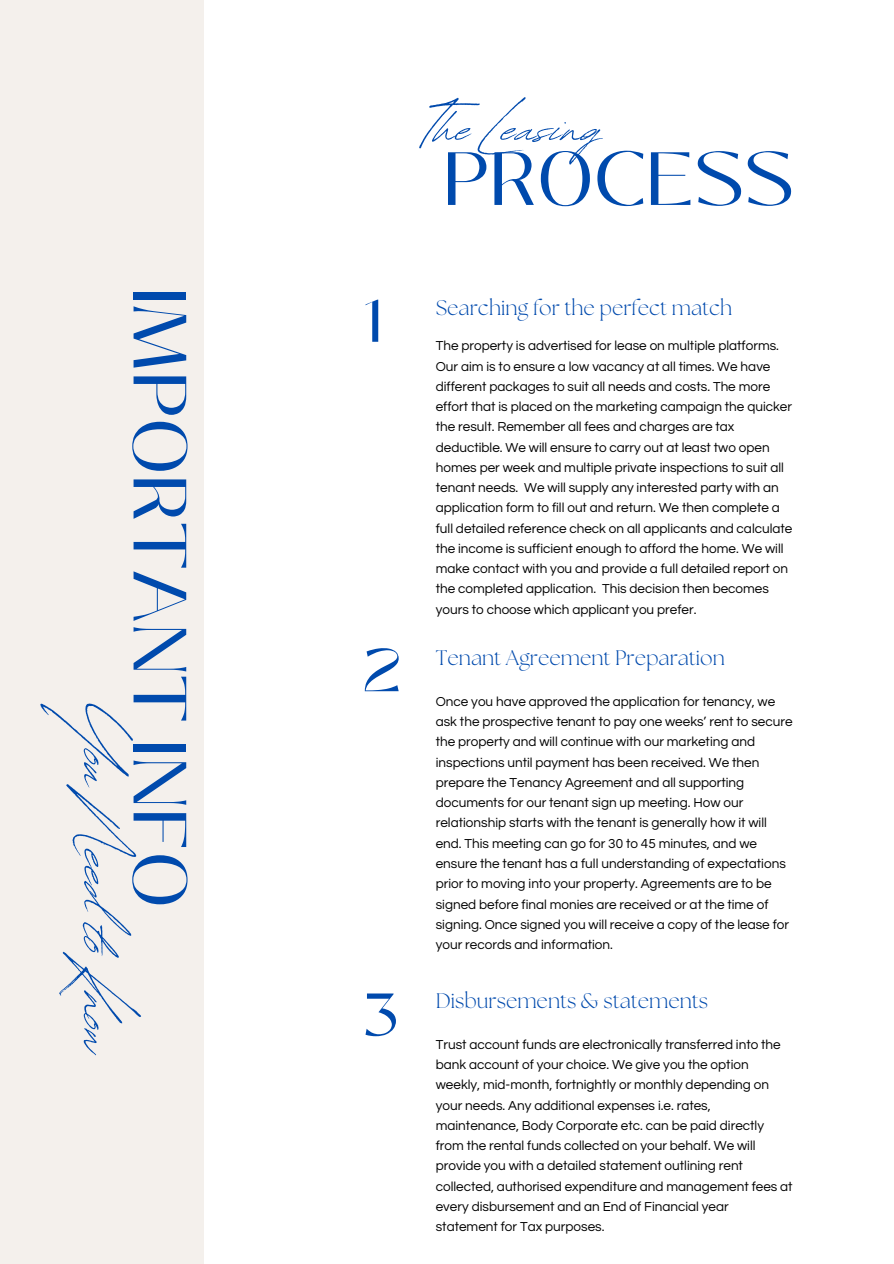
<style>
.page{position:relative;width:894px;height:1264px;background:#fff}
.page>*{position:absolute;margin:0;border:0;box-sizing:border-box;transform-origin:0 0}
.t1{font:81.75px "Revive 80 Signature";color:#004aad}
.t2{font:75px "Black Mango";color:#004aad}
.t3{font:69.75px "Revive 80 Signature";color:#004aad}
.t4{font:60px "Black Mango";color:#004aad}
.t5{font:300 21px "The Seasons";color:#004aad}
.t6{font:13.5px/20.2px "Questrial";color:#000}
</style>
<div class="page">
<div style="left:0;top:0;width:204px;height:1263px;background:#f4f0ec"></div>
<p class="t2" style="left:216px;top:287px;width:622px;rotate:90deg">IMPORTANT INFO</p>
<p class="t1" style="left:161px;top:703px;width:354px;rotate:90deg">You Needto Know</p>
<p class="t3" style="left:424px;top:75px;width:177px">The Leasing</p>
<p class="t2" style="left:443px;top:122px;width:353px">PROCESS</p>
<p class="t4" style="left:363px;top:276px;width:20px">1</p>
<p class="t5" style="left:435px;top:298px;width:298px">Searching for the perfect match</p>
<p class="t6" style="left:435px;top:336px;width:358px">The property is advertised for lease on multiple platforms.<br>Our aim is to ensure a low vacancy at all times. We have different packages to suit all needs and costs. The more effort that is placed on the marketing campaign the quicker the result. Remember all fees and charges are tax deductible. We will ensure to carry out at least two open homes per week and multiple private inspections to suit all tenant needs. We will supply any interested party with an application form to fill out and return. We then complete a full detailed reference check on all applicants and calculate the income is sufficient enough to afford the home. We will make contact with you and provide a full detailed report on the completed application. This decision then becomes yours to choose which applicant you prefer.</p>
<p class="t4" style="left:363px;top:625px;width:40px">2</p>
<p class="t5" style="left:435px;top:648px;width:291px">Tenant Agreement Preparation</p>
<p class="t6" style="left:435px;top:691px;width:358px">Once you have approved the application for tenancy, we ask the prospective tenant to pay one weeks’ rent to secure the property and will continue with our marketing and inspections until payment has been received. We then prepare the Tenancy Agreement and all supporting documents for our tenant sign up meeting. How our relationship starts with the tenant is generally how it will end. This meeting can go for 30 to 45 minutes, and we ensure the tenant has a full understanding of expectations prior to moving into your property. Agreements are to be signed before final monies are received or at the time of signing. Once signed you will receive a copy of the lease for your records and information.</p>
<p class="t4" style="left:363px;top:969px;width:37px">3</p>
<p class="t5" style="left:435px;top:991px;width:274px">Disbursements &amp; statements</p>
<p class="t6" style="left:435px;top:1034px;width:358px">Trust account funds are electronically transferred into the bank account of your choice. We give you the option weekly, mid-month, fortnightly or monthly depending on your needs. Any additional expenses i.e. rates, maintenance, Body Corporate etc. can be paid directly from the rental funds collected on your behalf. We will provide you with a detailed statement outlining rent collected, authorised expenditure and management fees at every disbursement and an End of Financial year statement for Tax purposes.</p>
</div>
